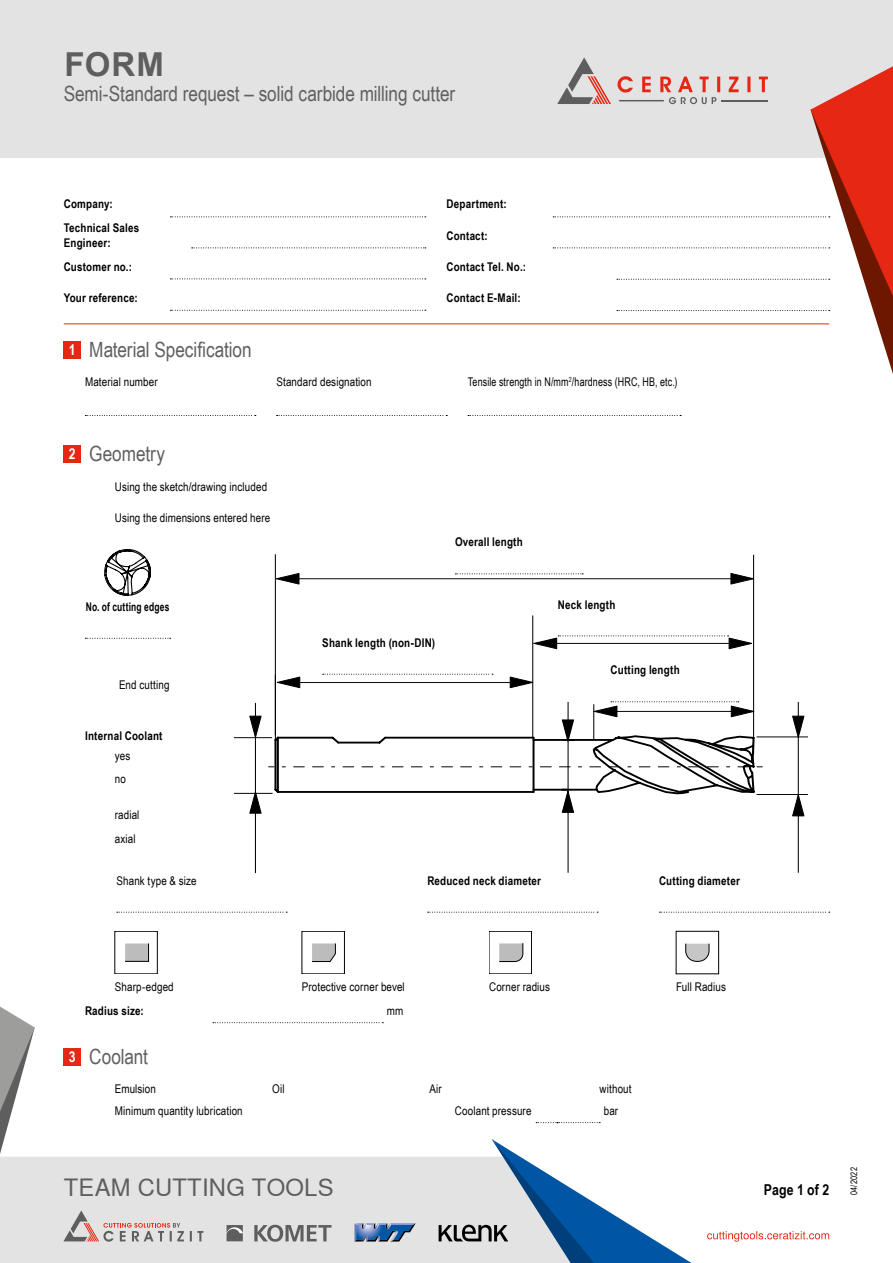
<style>
.page{position:relative;width:893px;height:1263px;background:#fff}
.page>*{position:absolute;margin:0;border:0;box-sizing:border-box;transform-origin:0 0}
.t1{font:700 33px "Arial";color:#5f5e5e}
.t2{font:23.85px "Nimbus Sans WNT Global";letter-spacing:.01em;color:#5f5e5e}
.t3{font:21px "Arial Narrow";letter-spacing:-.005em;color:#61605f}
.t4{font:700 15px "Arial Narrow";letter-spacing:.005em;color:#000}
.t5{font:12px/23.4px "Arial Narrow";letter-spacing:.01em;color:#000}
.t6{font:700 12px/14.4px "Arial Narrow";letter-spacing:.015em;color:#000}
.t7{font:12px "Arial Narrow";letter-spacing:.01em;color:#000;scale:.91 1}
.t8{font:700 12px "Arial Narrow";letter-spacing:.015em;color:#000;scale:.86 1}
.t9{font:9px "Arial Narrow";letter-spacing:.025em;color:#000}
.s1{font-weight:700;font-size:15px;color:#fff}
</style>
<div class="page">
<div style="left:0;top:0;width:893px;height:157px;background:#e3e3e3"></div>
<div style="left:0;top:1157px;width:439px;height:106px;background:#e3e3e3"></div>
<svg style="left:63px;top:1210px;width:140px;height:31px;background:#d2c8c8"></svg>
<svg style="left:254px;top:1225px;width:77px;height:17px"></svg>
<svg style="left:226px;top:1225px;width:17px;height:16px"></svg>
<svg style="left:354px;top:1223px;width:62px;height:18px"></svg>
<svg style="left:0;top:1006px;width:35px;height:148px"></svg>
<svg style="left:707px;top:1231px;width:122px;height:11px"></svg>
<svg style="left:439px;top:1139px;width:252px;height:124px"></svg>
<hr style="left:64px;top:324px;width:765px;height:1px;background:#e52713">
<div style="left:64px;top:1048px;width:17px;height:17px;background:#e52713"></div>
<hr style="left:275px;top:554px;width:1px;height:185px;background:#000">
<hr style="left:290px;top:578px;width:454px;height:1px;background:#000">
<hr style="left:757px;top:794px;width:51px;height:1px;background:#000">
<hr style="left:757px;top:736px;width:51px;height:1px;background:#000">
<hr style="left:255px;top:703px;width:1px;height:170px;background:#000">
<hr style="left:234px;top:793px;width:39px;height:1px;background:#000">
<hr style="left:234px;top:737px;width:38px;height:1px;background:#000">
<svg style="left:249px;top:715px;width:13px;height:23px"></svg>
<svg style="left:249px;top:791px;width:13px;height:23px"></svg>
<svg style="left:730px;top:572px;width:25px;height:13px"></svg>
<svg style="left:275px;top:572px;width:25px;height:13px"></svg>
<hr style="left:532px;top:615px;width:1px;height:123px;background:#000">
<hr style="left:288px;top:682px;width:225px;height:1px;background:#000">
<svg style="left:509px;top:676px;width:25px;height:13px"></svg>
<svg style="left:276px;top:676px;width:25px;height:13px"></svg>
<hr style="left:798px;top:702px;width:1px;height:171px;background:#000">
<svg style="left:791px;top:793px;width:14px;height:24px"></svg>
<svg style="left:791px;top:715px;width:14px;height:23px"></svg>
<hr style="left:753px;top:555px;width:1px;height:199px;background:#000">
<hr style="left:568px;top:702px;width:1px;height:171px;background:#000">
<div style="left:64px;top:445px;width:17px;height:17px;background:#e52713"></div>
<svg style="left:213px;top:1022px;width:170px;height:1px"></svg>
<svg style="left:125px;top:943px;width:24px;height:19px"></svg>
<svg style="left:312px;top:943px;width:24px;height:19px"></svg>
<svg style="left:499px;top:943px;width:24px;height:19px"></svg>
<svg style="left:685px;top:943px;width:24px;height:19px"></svg>
<div style="left:676px;top:931px;width:43px;height:43px;border:1px solid #000"></div>
<svg style="left:659px;top:912px;width:171px;height:1px"></svg>
<svg style="left:428px;top:912px;width:170px;height:1px"></svg>
<svg style="left:117px;top:912px;width:170px;height:1px"></svg>
<svg style="left:268px;top:701px;width:495px;height:112px"></svg>
<svg style="left:323px;top:674px;width:170px;height:1px"></svg>
<svg style="left:533px;top:635px;width:219px;height:15px"></svg>
<svg style="left:455px;top:573px;width:128px;height:1px"></svg>
<svg style="left:85px;top:638px;width:86px;height:1px"></svg>
<svg style="left:104px;top:549px;width:47px;height:47px"></svg>
<svg style="left:553px;top:57px;width:340px;height:317px"></svg>
<svg style="left:170px;top:310px;width:256px;height:1px"></svg>
<svg style="left:170px;top:279px;width:256px;height:1px"></svg>
<svg style="left:192px;top:247px;width:234px;height:1px"></svg>
<svg style="left:170px;top:216px;width:256px;height:1px"></svg>
<svg style="left:536px;top:1122px;width:64px;height:1px"></svg>
<div style="left:64px;top:341px;width:17px;height:17px;background:#e52713"></div>
<svg style="left:85px;top:415px;width:171px;height:1px"></svg>
<svg style="left:277px;top:415px;width:170px;height:1px"></svg>
<svg style="left:468px;top:415px;width:213px;height:1px"></svg>
<h1 class="t1" style="left:64px;top:41px;width:101px">FORM</h1>
<h3 class="t3" style="left:64px;top:78px;width:393px">Semi-Standard request – solid carbide milling cutter</h3>
<p class="t6" style="left:64px;top:196px;width:51px">Company:</p>
<p class="t6" style="left:446px;top:196px;width:62px">Department:</p>
<p class="t6" style="left:64px;top:220px;width:77px">Technical Sales<br>Engineer:</p>
<p class="t6" style="left:446px;top:227px;width:43px">Contact:</p>
<p class="t6" style="left:64px;top:258px;width:70px">Customer no.:</p>
<p class="t6" style="left:446px;top:259px;width:81px">Contact Tel. No.:</p>
<p class="t6" style="left:64px;top:290px;width:76px">Your reference:</p>
<p class="t6" style="left:446px;top:290px;width:76px">Contact E-Mail:</p>
<h3 class="t3" style="left:69px;top:334px;width:184px"><span class="s1">1</span> Material Specification</h3>
<p class="t5" style="left:85px;top:369px;width:74px">Material number</p>
<p class="t5" style="left:276px;top:369px;width:97px">Standard designation</p>
<p class="t7" style="left:468px;top:373px;width:232px">Tensile strength in N/mm<sup>2</sup>/hardness (HRC, HB, etc.)</p>
<h3 class="t3" style="left:69px;top:439px;width:98px"><span class="s1">2</span> Geometry</h3>
<p class="t5" style="left:115px;top:475px;width:154px">Using the sketch/drawing included</p>
<p class="t5" style="left:115px;top:505px;width:157px">Using the dimensions entered here</p>
<p class="t8" style="left:86px;top:597px;width:99px">No. of cutting edges</p>
<p class="t5" style="left:119px;top:673px;width:52px">End cutting</p>
<p class="t6" style="left:85px;top:728px;width:79px">Internal Coolant</p>
<p class="t5" style="left:115px;top:743px;width:17px">yes no</p>
<p class="t5" style="left:115px;top:803px;width:26px">radial axial</p>
<p class="t6" style="left:455px;top:534px;width:69px">Overall length</p>
<p class="t6" style="left:322px;top:635px;width:114px">Shank length (non-DIN)</p>
<p class="t6" style="left:558px;top:596px;width:59px">Neck length</p>
<p class="t6" style="left:611px;top:662px;width:71px">Cutting length</p>
<p class="t5" style="left:117px;top:868px;width:82px">Shank type &amp; size</p>
<p class="t6" style="left:427px;top:873px;width:115px">Reduced neck diameter</p>
<p class="t6" style="left:659px;top:873px;width:82px">Cutting diameter</p>
<p class="t5" style="left:115px;top:975px;width:60px">Sharp-edged</p>
<p class="t5" style="left:302px;top:975px;width:104px">Protective corner bevel</p>
<p class="t5" style="left:489px;top:975px;width:63px">Corner radius</p>
<p class="t5" style="left:676px;top:975px;width:51px">Full Radius</p>
<p class="t6" style="left:85px;top:1003px;width:60px">Radius size:</p>
<p class="t5" style="left:387px;top:999px;width:18px">mm</p>
<h3 class="t3" style="left:69px;top:1041px;width:81px"><span class="s1">3</span> Coolant</h3>
<p class="t5" style="left:115px;top:1076px;width:43px">Emulsion</p>
<p class="t5" style="left:272px;top:1076px;width:14px">Oil</p>
<p class="t5" style="left:429px;top:1076px;width:14px">Air</p>
<p class="t5" style="left:600px;top:1076px;width:34px">without</p>
<p class="t5" style="left:115px;top:1099px;width:129px">Minimum quantity lubrication</p>
<p class="t5" style="left:455px;top:1099px;width:78px">Coolant pressure</p>
<p class="t5" style="left:604px;top:1099px;width:16px">bar</p>
<h2 class="t2" style="left:64px;top:1173px;width:271px">TEAM CUTTING TOOLS</h2>
<p class="t4" style="left:764px;top:1179px;width:67px">Page 1 of 2</p>
<p class="t9" style="left:847px;top:1195px;width:30px;rotate:-90deg">04/2022</p>
</div>
